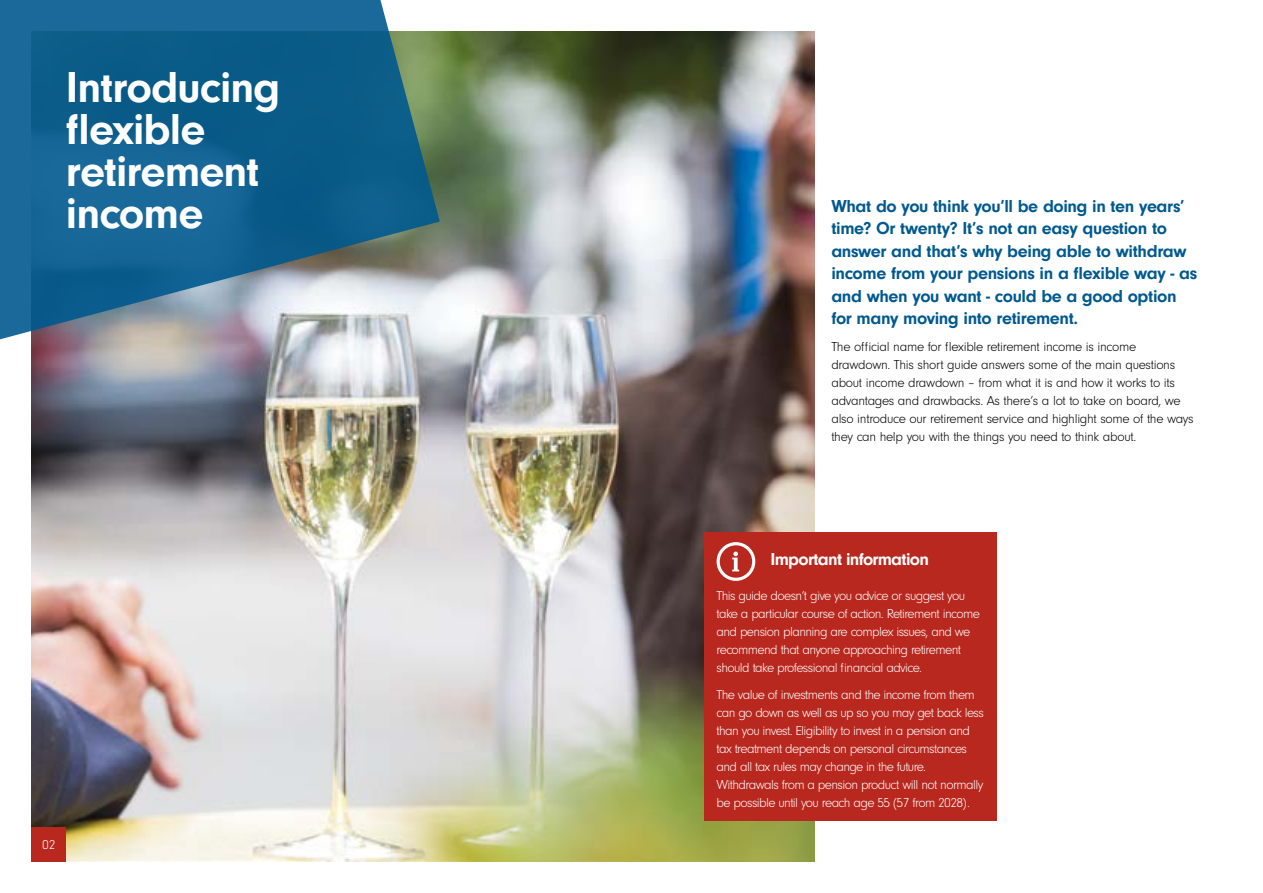
<style>
.page{position:relative;width:1263px;height:893px;background:#fff}
.page>*{position:absolute;margin:0;border:0;box-sizing:border-box;transform-origin:0 0}
.t1{font:700 45px/42px "Neuzeit Gro";letter-spacing:-.02em;color:#fff}
.t2{font:700 18px/22.5px "Neuzeit Gro";letter-spacing:-.02em;color:#00598f}
.t3{font:700 18px "Neuzeit Gro";letter-spacing:-.04em;color:#fff}
.t4{font:300 13.5px/18px "Neuzeit Gro";letter-spacing:-.045em;color:#fff}
.t5{font:300 13.5px/18px "Neuzeit Gro";letter-spacing:-.02em;color:#000}
</style>
<div class="page">
<img style="left:32px;top:32px;width:782px;height:829px">
<div style="left:704px;top:532px;width:293px;height:289px;background:#b8281f"></div>
<svg style="left:716px;top:542px;width:39px;height:39px"></svg>
<svg style="left:0;top:0;width:440px;height:353px;background:#377497"></svg>
<div style="left:32px;top:827px;width:34px;height:34px;background:#b8281f"></div>
<h1 class="t1" style="left:66px;top:67px;width:216px">Introducing flexible retirement income</h1>
<p class="t4" style="left:42px;top:835px;width:15px">02</p>
<p class="t2" style="left:831px;top:195px;width:367px">What do you think you’ll be doing in ten years’ time? Or twenty? It’s not an easy question to answer and that’s why being able to withdraw income from your pensions in a flexible way - as and when you want - could be a good option for many moving into retirement.</p>
<p class="t5" style="left:831px;top:338px;width:364px">The official name for flexible retirement income is income drawdown. This short guide answers some of the main questions about income drawdown – from what it is and how it works to its advantages and drawbacks. As there’s a lot to take on board, we also introduce our retirement service and highlight some of the ways they can help you with the things you need to think about.</p>
<h2 class="t3" style="left:770px;top:549px;width:160px">Important information</h2>
<p class="t4" style="left:716px;top:587px;width:265px">This guide doesn’t give you advice or suggest you take a particular course of action. Retirement income and pension planning are complex issues, and we recommend that anyone approaching retirement should take professional financial advice.</p>
<p class="t4" style="left:716px;top:686px;width:269px">The value of investments and the income from them can go down as well as up so you may get back less than you invest. Eligibility to invest in a pension and tax treatment depends on personal circumstances and all tax rules may change in the future.<br>Withdrawals from a pension product will not normally be possible until you reach age 55 (57 from 2028).</p>
</div>
